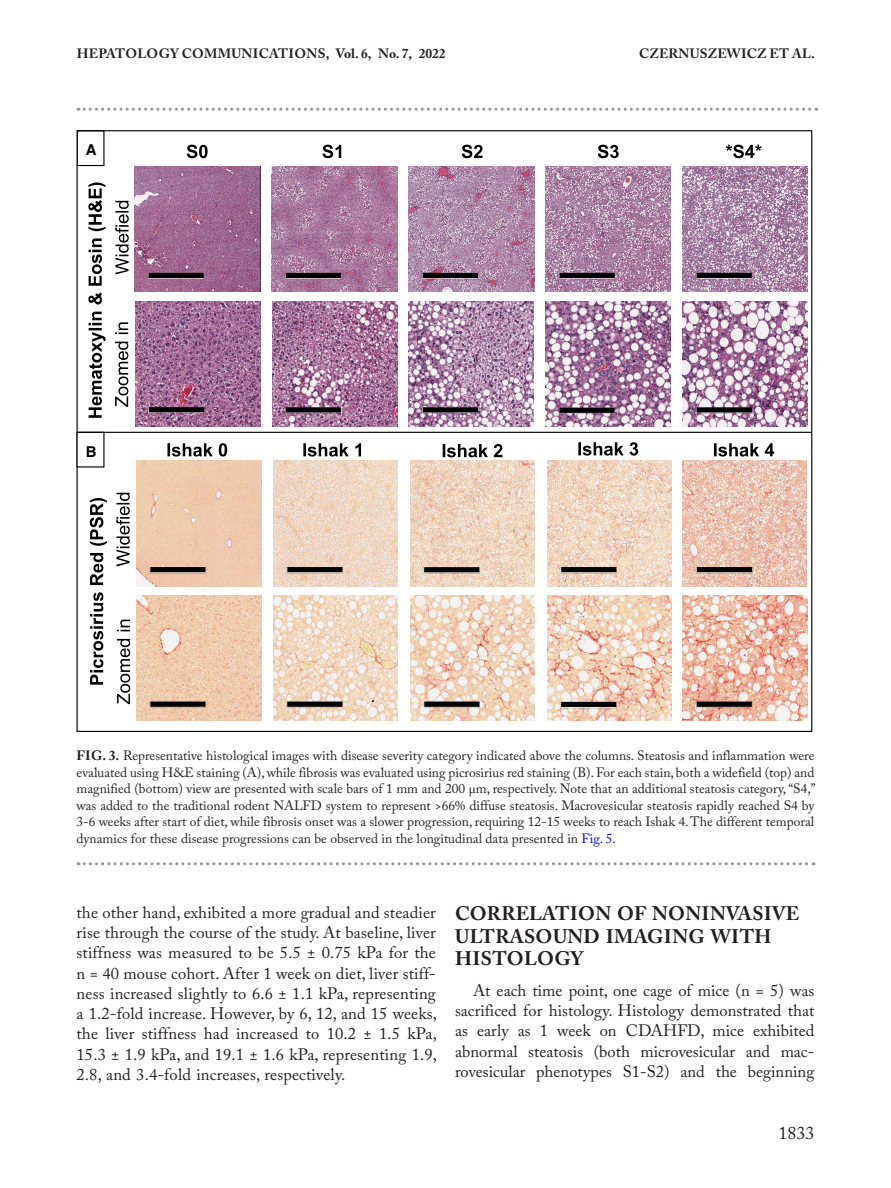
<style>
.page{position:relative;width:891px;height:1188px;background:#fff}
.page>*{position:absolute;margin:0;border:0;box-sizing:border-box;transform-origin:0 0}
.t1{font:700 19.5px "Adobe Caslon Pro";letter-spacing:.005em;color:#231f20}
.t2{font:18px "Adobe Caslon Pro";color:#231f20}
.t3{font:16.5px/20.2px "Adobe Caslon Pro";color:#231f20;text-align:justify}
.t4{font:700 15px "Helvetica";color:#000}
.t5{font:13.5px/16.5px "Adobe Caslon Pro";color:#231f20;text-align:justify}
.t6{font:700 13.5px "Adobe Caslon Pro";letter-spacing:.015em;color:#231f20}
.s1{font-weight:700}
.s2{color:#00f}
</style>
<div class="page">
<svg style="left:78px;top:862px;width:736px;height:3px"></svg>
<img style="left:135px;top:166px;width:125px;height:126px">
<img style="left:272px;top:166px;width:125px;height:126px">
<img style="left:409px;top:166px;width:125px;height:126px">
<img style="left:683px;top:166px;width:124px;height:126px">
<img style="left:683px;top:301px;width:124px;height:125px">
<img style="left:409px;top:301px;width:124px;height:125px">
<img style="left:272px;top:301px;width:125px;height:125px">
<img style="left:135px;top:301px;width:125px;height:125px">
<img style="left:546px;top:166px;width:125px;height:126px">
<img style="left:546px;top:301px;width:124px;height:126px">
<img style="left:136px;top:461px;width:126px;height:125px">
<img style="left:273px;top:461px;width:125px;height:125px">
<img style="left:410px;top:461px;width:125px;height:125px">
<img style="left:683px;top:461px;width:124px;height:125px">
<img style="left:683px;top:595px;width:124px;height:125px">
<img style="left:410px;top:595px;width:125px;height:125px">
<img style="left:273px;top:595px;width:125px;height:125px">
<img style="left:136px;top:595px;width:125px;height:125px">
<img style="left:547px;top:461px;width:125px;height:125px">
<img style="left:547px;top:595px;width:124px;height:126px">
<svg style="left:88px;top:182px;width:18px;height:236px"></svg>
<svg style="left:115px;top:201px;width:14px;height:74px"></svg>
<svg style="left:115px;top:322px;width:13px;height:85px"></svg>
<svg style="left:90px;top:498px;width:17px;height:187px"></svg>
<svg style="left:116px;top:493px;width:14px;height:73px"></svg>
<svg style="left:117px;top:620px;width:13px;height:84px"></svg>
<svg style="left:187px;top:145px;width:21px;height:13px"></svg>
<svg style="left:322px;top:145px;width:19px;height:13px"></svg>
<svg style="left:462px;top:145px;width:20px;height:13px"></svg>
<svg style="left:598px;top:145px;width:21px;height:13px"></svg>
<svg style="left:726px;top:145px;width:35px;height:13px"></svg>
<div style="left:77px;top:131px;width:27px;height:35px;border:1px solid #000"></div>
<svg style="left:167px;top:443px;width:46px;height:14px"></svg>
<svg style="left:219px;top:443px;width:130px;height:14px"></svg>
<svg style="left:355px;top:443px;width:6px;height:13px"></svg>
<svg style="left:443px;top:444px;width:59px;height:13px"></svg>
<svg style="left:578px;top:442px;width:45px;height:14px"></svg>
<svg style="left:629px;top:442px;width:9px;height:14px"></svg>
<svg style="left:714px;top:443px;width:45px;height:14px"></svg>
<svg style="left:765px;top:443px;width:9px;height:13px"></svg>
<div style="left:697px;top:702px;width:55px;height:5px;background:#000"></div>
<div style="left:561px;top:702px;width:55px;height:5px;background:#000"></div>
<div style="left:424px;top:702px;width:55px;height:5px;background:#000"></div>
<div style="left:287px;top:702px;width:55px;height:5px;background:#000"></div>
<div style="left:150px;top:702px;width:55px;height:5px;background:#000"></div>
<div style="left:697px;top:567px;width:55px;height:5px;background:#000"></div>
<div style="left:561px;top:567px;width:55px;height:5px;background:#000"></div>
<div style="left:424px;top:567px;width:55px;height:5px;background:#000"></div>
<div style="left:287px;top:567px;width:55px;height:5px;background:#000"></div>
<div style="left:150px;top:567px;width:55px;height:5px;background:#000"></div>
<div style="left:697px;top:407px;width:55px;height:6px;background:#000"></div>
<div style="left:559px;top:408px;width:55px;height:5px;background:#000"></div>
<div style="left:423px;top:407px;width:55px;height:5px;background:#000"></div>
<div style="left:286px;top:407px;width:55px;height:5px;background:#000"></div>
<div style="left:149px;top:407px;width:55px;height:5px;background:#000"></div>
<div style="left:696px;top:273px;width:56px;height:5px;background:#000"></div>
<div style="left:559px;top:273px;width:56px;height:5px;background:#000"></div>
<div style="left:423px;top:273px;width:55px;height:5px;background:#000"></div>
<div style="left:286px;top:273px;width:55px;height:5px;background:#000"></div>
<div style="left:149px;top:273px;width:55px;height:5px;background:#000"></div>
<hr style="left:77px;top:432px;width:735px;height:1px;background:#000">
<svg style="left:78px;top:108px;width:739px;height:3px"></svg>
<p class="t6" style="left:77px;top:45px;width:370px">HEPATOLOGY COMMUNICATIONS, VOL. 6, NO. 7, 2022</p>
<p class="t6" style="left:639px;top:45px;width:177px">CZERNUSZEWICZ ET AL.</p>
<p class="t4" style="left:86px;top:140px;width:12px">A</p>
<p class="t4" style="left:86px;top:442px;width:12px">B</p>
<p class="t5" style="left:77px;top:747px;width:741px"><span class="s1">FIG . 3.</span> Representative histological images with disease severity category indicated above the columns. Steatosis and inflammation were evaluated using H&amp;E staining (A), while fibrosis was evaluated using picrosirius red staining (B). For each stain, both a widefield (top) and magnified (bottom) view are presented with scale bars of 1 mm and 200 µm, respectively. Note that an additional steatosis category, “S4,” was added to the traditional rodent NALFD system to represent &gt;66% diffuse steatosis. Macrovesicular steatosis rapidly reached S4 by 3-6 weeks after start of diet, while fibrosis onset was a slower progression, requiring 12-15 weeks to reach Ishak 4. The different temporal dynamics for these disease progressions can be observed in the longitudinal data presented in <span class="s2">Fig. 5</span>.</p>
<p class="t3" style="left:77px;top:902px;width:362px">the other hand, exhibited a more gradual and steadier rise through the course of the study. At baseline, liver stiffness was measured to be 5.5 ± 0.75 kPa for the n = 40 mouse cohort. After 1 week on diet, liver stiff&shy;ness increased slightly to 6.6 ± 1.1 kPa, representing a 1.2-fold increase. However, by 6, 12, and 15 weeks, the liver stiffness had increased to 10.2 ± 1.5 kPa, 15.3 ± 1.9 kPa, and 19.1 ± 1.6 kPa, representing 1.9, 2.8, and 3.4-fold increases, respectively.</p>
<h1 class="t1" style="left:455px;top:902px;width:76px">CORRELATION</h1>
<h1 class="t1" style="left:617px;top:902px;width:51px">OF NONIN</h1>
<h1 class="t1" style="left:726px;top:902px;width:74px">VASI VE</h1>
<h1 class="t1" style="left:455px;top:925px;width:15px">ULT</h1>
<h1 class="t1" style="left:495px;top:925px;width:31px">RASOUN</h1>
<h1 class="t1" style="left:583px;top:925px;width:38px">D IMAGING</h1>
<h1 class="t1" style="left:710px;top:925px;width:63px">WITH</h1>
<h1 class="t1" style="left:455px;top:947px;width:33px">HISTOLOGY</h1>
<p class="t3" style="left:455px;top:980px;width:361px;text-indent:18px">At each time point, one cage of mice (n = 5) was sacrificed for histology. Histology demonstrated that as early as 1 week on CDAHFD, mice exhibited abnormal steatosis (both microvesicular and mac&shy;rovesicular phenotypes S1-S2) and the beginning</p>
<h2 class="t2" style="left:778px;top:1122px;width:37px">1833</h2>
</div>
